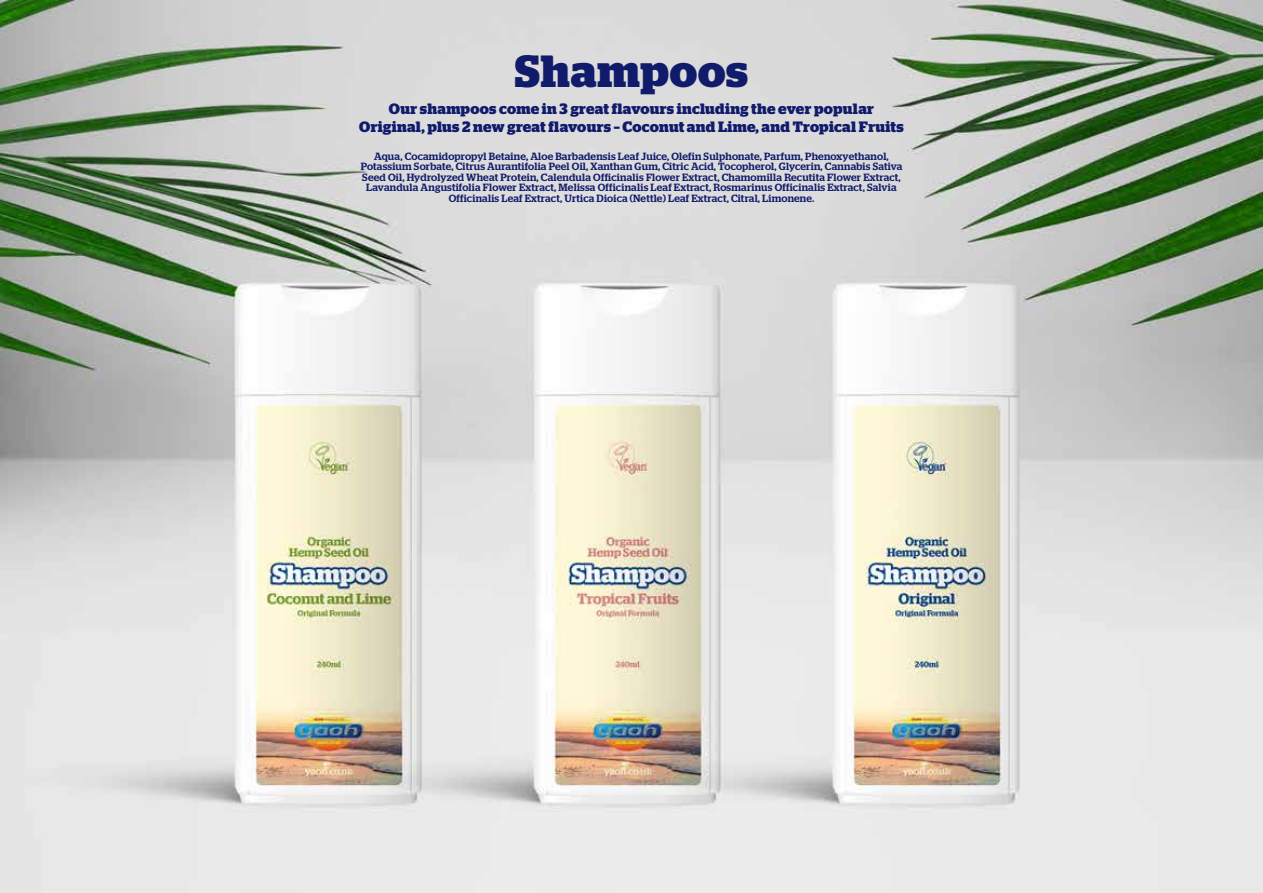
<style>
.page{position:relative;width:1263px;height:893px;background:#fff}
.page>*{position:absolute;margin:0;border:0;box-sizing:border-box;transform-origin:0 0}
.t1{font:700 45px "Stag";letter-spacing:.02em;color:#111b6b}
.t2{font:700 15px/18px "Stag";letter-spacing:.015em;color:#111b6b;text-align:center}
.t3{font:500 10.5px/10.5px "Stag";letter-spacing:.02em;color:#111b6b;text-align:center}
</style>
<div class="page">
<img style="left:0;top:0;width:1263px;height:893px">
<h1 class="t1" style="left:515px;top:54px;width:235px">Shampoos</h1>
<h2 class="t2" style="left:359px;top:100px;width:546px">Our shampoos come in 3 great flavours including the ever popular<br>Original, plus 2 new great flavours – Coconut and Lime, and Tropical Fruits</h2>
<p class="t3" style="left:361px;top:152px;width:543px">Aqua, Cocamidopropyl Betaine, Aloe Barbadensis Leaf Juice, Olefin Sulphonate, Parfum, Phenoxyethanol, Potassium Sorbate, Citrus Aurantifolia Peel Oil, Xanthan Gum, Citric Acid, Tocopherol, Glycerin, Cannabis Sativa Seed Oil, Hydrolyzed Wheat Protein, Calendula Officinalis Flower Extract, Chamomilla Recutita Flower Extract, Lavandula Angustifolia Flower Extract, Melissa Officinalis Leaf Extract, Rosmarinus Officinalis Extract, Salvia Officinalis Leaf Extract, Urtica Dioica (Nettle) Leaf Extract, Citral, Limonene.</p>
</div>
